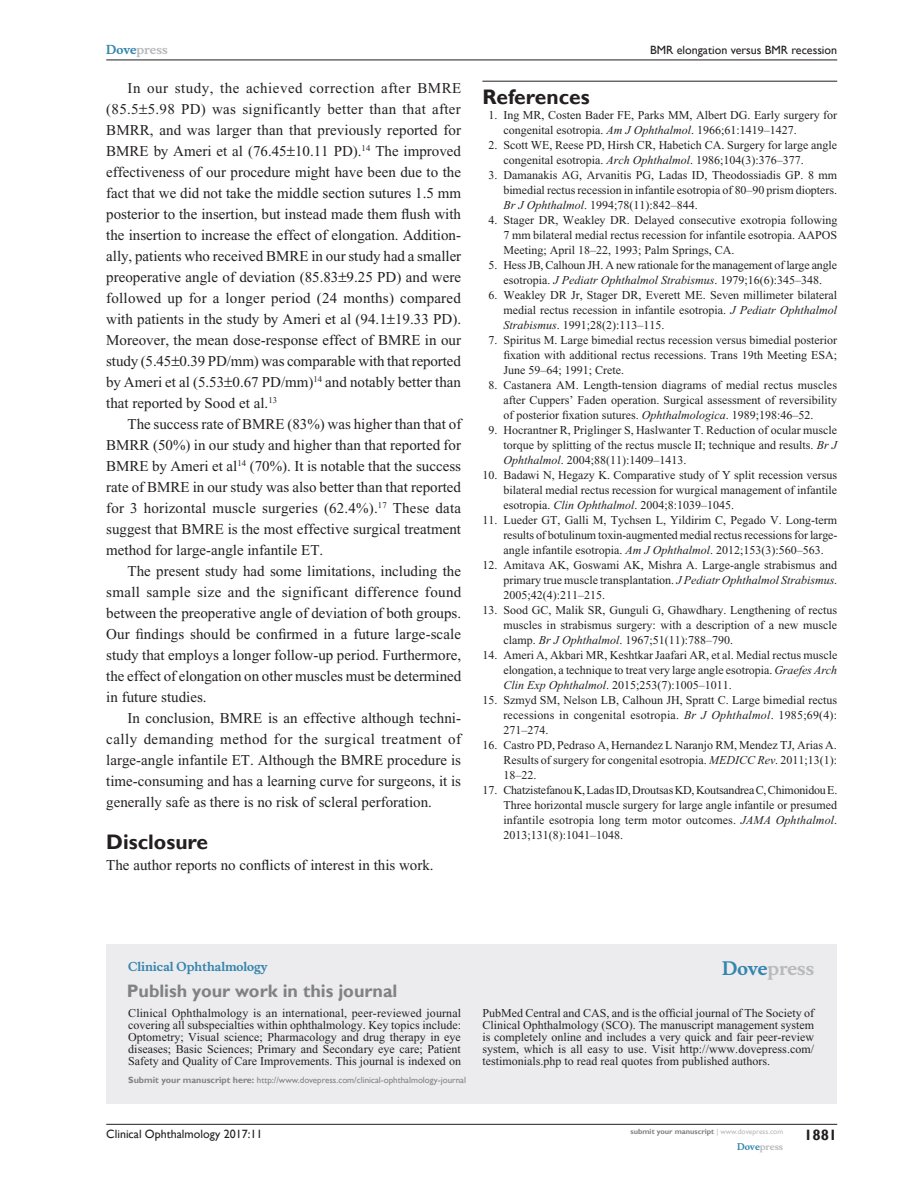
<style>
.page{position:relative;width:918px;height:1188px;background:#fff}
.page>*{position:absolute;margin:0;border:0;box-sizing:border-box;transform-origin:0 0}
.RefH{font:700 21px "Gill Sans";color:#231f20}
.PromBx-H1{font:700 18px "Gill Sans";color:#808285}
.PromBx-Brand{font:700 18px "Musee";color:#b8b9bc}
.Tx{font:15px/21px "Times New Roman";color:#231f20;text-align:justify}
.TxF{font:15px "Times New Roman";color:#231f20}
.t1{font:700 15px "Gill Sans";color:#231f20}
.RefNL2{font:12px/15px "Times New Roman";color:#231f20;text-align:justify}
.PromBx-Tx{font:12px/12px "Times New Roman";color:#231f20;text-align:justify}
.t2{font:12px "Gill Sans";color:#231f20}
.PromBx-JrnlName{font:700 12px "Musee";color:#3485ae}
.t3{font:700 12px "Musee";color:#b8b9bc}
.PromBx-SubmitMssWebA{font:9px "Gill Sans";color:#808285}
.t4{font:700 9px "Musee";color:#b8b9bc}
.t5{font:700 7.5px "Gill Sans";color:#808285}
.s1{color:#3485ae}
.s2{font-style:italic}
.s3{font-weight:700}
.s4{font-weight:400;color:#b8b9bc}
</style>
<div class="page">
<div style="left:106px;top:944px;width:731px;height:159px;background:#ececee"></div>
<hr style="left:106px;top:1124px;width:731px;height:1px;background:#231f20">
<hr style="left:106px;top:60px;width:731px;height:1px;background:#231f20">
<hr style="left:482px;top:81px;width:355px;height:1px;background:#231f20">
<p class="t3" style="left:106px;top:43px;width:63px"><span class="s1">Dove</span>press</p>
<p class="Tx" style="left:106px;top:77px;width:357px;text-indent:21px">In our study, the achieved correction after BMRE (85.5 5.98 PD) was significantly better than that after BMRR, and was larger than that previously reported for BMRE by Ameri et al (76.45 10.11 PD).<sup>14</sup> The improved effectiveness of our procedure might have been due to the fact that we did not take the middle section sutures 1.5 mm posterior to the insertion, but instead made them flush with the insertion to increase the effect of elongation. Addition&shy;ally, patients who received BMRE in our study had a smaller preoperative angle of deviation (85.83 9.25 PD) and were followed up for a longer period (24 months) compared with patients in the study by Ameri et al (94.1 19.33 PD).<br>Moreover, the mean dose-response effect of BMRE in our study (5.45 0.39 PD/mm) was comparable with that reported by Ameri et al (5.53 0.67 PD/mm)<sup>14</sup> and notably better than that reported by Sood et al.<sup>13</sup></p>
<p class="Tx" style="left:106px;top:413px;width:357px;text-indent:21px">The success rate of BMRE (83%) was higher than that of BMRR (50%) in our study and higher than that reported for BMRE by Ameri et al<sup>14</sup> (70%). It is notable that the success rate of BMRE in our study was also better than that reported for 3 horizontal muscle surgeries (62.4%).<sup>17</sup> These data suggest that BMRE is the most effective surgical treatment method for large-angle infantile ET.</p>
<p class="Tx" style="left:106px;top:560px;width:357px;text-indent:21px">The present study had some limitations, including the small sample size and the significant difference found between the preoperative angle of deviation of both groups.<br>Our findings should be confirmed in a future large-scale study that employs a longer follow-up period. Furthermore, the effect of elongation on other muscles must be determined in future studies.</p>
<p class="Tx" style="left:106px;top:707px;width:356px;text-indent:21px">In conclusion, BMRE is an effective although techni&shy;cally demanding method for the surgical treatment of large-angle infantile ET. Although the BMRE procedure is time-consuming and has a learning curve for surgeons, it is generally safe as there is no risk of scleral perforation.</p>
<h1 class="RefH" style="left:106px;top:829px;width:103px">Disclosure</h1>
<p class="TxF" style="left:106px;top:856px;width:329px">The author reports no conflicts of interest in this work.</p>
<p class="t2" style="left:650px;top:43px;width:189px">BMR elongation versus BMR recession</p>
<p class="RefH" style="left:482px;top:84px;width:109px">References</p>
<p class="RefNL2" style="left:503px;top:108px;width:335px;text-indent:-15px">1. Ing MR, Costen Bader FE, Parks MM, Albert DG. Early surgery for congenital esotropia. <span class="s2">Am J Ophthalmol</span>. 1966;61:1419–1427.</p>
<p class="RefNL2" style="left:503px;top:138px;width:335px;text-indent:-15px">2. Scott WE, Reese PD, Hirsh CR, Habetich CA. Surgery for large angle congenital esotropia. <span class="s2">Arch Ophthalmol</span>. 1986;104(3):376–377.</p>
<p class="RefNL2" style="left:503px;top:168px;width:335px;text-indent:-15px">3. Damanakis AG, Arvanitis PG, Ladas ID, Theodossiadis GP. 8 mm bimedial rectus recession in infantile esotropia of 80–90 prism diopters.<br><span class="s2">Br J Ophthalmol</span>. 1994;78(11):842–844.</p>
<p class="RefNL2" style="left:503px;top:213px;width:336px;text-indent:-15px">4. Stager DR, Weakley DR. Delayed consecutive exotropia following 7 mm bilateral medial rectus recession for infantile esotropia. AAPOS Meeting; April 18–22, 1993; Palm Springs, CA.</p>
<p class="RefNL2" style="left:488px;top:258px;width:350px;text-align:center">5. Hess JB, Calhoun JH. A new rationale for the management of large angle esotropia. <span class="s2">J Pediatr Ophthalmol Strabismus</span>. 1979;16(6):345–348.</p>
<p class="RefNL2" style="left:503px;top:288px;width:335px;text-indent:-15px">6. Weakley DR Jr, Stager DR, Everett ME. Seven millimeter bilateral medial rectus recession in infantile esotropia. <span class="s2">J Pediatr Ophthalmol Strabismus</span>. 1991;28(2):113–115.</p>
<p class="RefNL2" style="left:503px;top:333px;width:335px;text-indent:-15px">7. Spiritus M. Large bimedial rectus recession versus bimedial posterior fixation with additional rectus recessions. Trans 19th Meeting ESA; June 59–64; 1991; Crete.</p>
<p class="RefNL2" style="left:503px;top:378px;width:335px;text-indent:-15px">8. Castanera AM. Length-tension diagrams of medial rectus muscles after Cuppers’ Faden operation. Surgical assessment of reversibility of posterior fixation sutures. <span class="s2">Ophthalmologica</span>. 1989;198:46–52.</p>
<p class="RefNL2" style="left:503px;top:423px;width:335px;text-indent:-15px">9. Hocrantner R, Priglinger S, Haslwanter T. Reduction of ocular muscle torque by splitting of the rectus muscle II; technique and results. <span class="s2">Br J Ophthalmol</span>. 2004;88(11):1409–1413.</p>
<p class="RefNL2" style="left:503px;top:468px;width:335px;text-indent:-21px">10. Badawi N, Hegazy K. Comparative study of Y split recession versus bilateral medial rectus recession for wurgical management of infantile esotropia. <span class="s2">Clin Ophthalmol</span>. 2004;8:1039–1045.</p>
<p class="RefNL2" style="left:503px;top:513px;width:336px;text-indent:-21px">11. Lueder GT, Galli M, Tychsen L, Yildirim C, Pegado V. Long-term results of botulinum toxin-augmented medial rectus recessions for large&shy;angle infantile esotropia. <span class="s2">Am J Ophthalmol</span>. 2012;153(3):560–563.</p>
<p class="RefNL2" style="left:503px;top:558px;width:335px;text-indent:-21px">12. Amitava AK, Goswami AK, Mishra A. Large-angle strabismus and primary true muscle transplantation. <span class="s2">J Pediatr Ophthalmol Strabismus</span>.<br>2005;42(4):211–215.</p>
<p class="RefNL2" style="left:503px;top:603px;width:335px;text-indent:-21px">13. Sood GC, Malik SR, Gunguli G, Ghawdhary. Lengthening of rectus muscles in strabismus surgery: with a description of a new muscle clamp. <span class="s2">Br J Ophthalmol</span>. 1967;51(11):788–790.</p>
<p class="RefNL2" style="left:503px;top:648px;width:335px;text-indent:-21px">14. Ameri A, Akbari MR, Keshtkar Jaafari AR, et al. Medial rectus muscle elongation, a technique to treat very large angle esotropia. <span class="s2">Graefes Arch Clin Exp Ophthalmol</span>. 2015;253(7):1005–1011.</p>
<p class="RefNL2" style="left:503px;top:693px;width:335px;text-indent:-21px">15. Szmyd SM, Nelson LB, Calhoun JH, Spratt C. Large bimedial rectus recessions in congenital esotropia. <span class="s2">Br J Ophthalmol</span>. 1985;69(4):<br>271–274.</p>
<p class="RefNL2" style="left:503px;top:738px;width:335px;text-indent:-21px">16. Castro PD, Pedraso A, Hernandez L Naranjo RM, Mendez TJ, Arias A.<br>Results of surgery for congenital esotropia. <span class="s2">MEDICC Rev</span>. 2011;13(1):<br>18–22.</p>
<p class="RefNL2" style="left:503px;top:783px;width:335px;text-indent:-21px">17. Chatzistefanou K, Ladas ID, Droutsas KD, Koutsandrea C, Chimonidou E.<br>Three horizontal muscle surgery for large angle infantile or presumed infantile esotropia long term motor outcomes. <span class="s2">JAMA Ophthalmol</span>.<br>2013;131(8):1041–1048.</p>
<p class="PromBx-JrnlName" style="left:128px;top:959px;width:141px">Clinical Ophthalmology</p>
<p class="PromBx-H1" style="left:127px;top:980px;width:272px">Publish your work in this journal</p>
<p class="PromBx-Brand" style="left:722px;top:958px;width:94px"><span class="s1">Dove</span>press</p>
<p class="PromBx-Tx" style="left:128px;top:1007px;width:334px">Clinical Ophthalmology is an international, peer-reviewed journal covering all subspecialties within ophthalmology. Key topics include:<br>Optometry; Visual science; Pharmacology and drug therapy in eye diseases; Basic Sciences; Primary and Secondary eye care; Patient Safety and Quality of Care Improvements. This journal is indexed on</p>
<p class="PromBx-Tx" style="left:482px;top:1007px;width:333px">PubMed Central and CAS, and is the official journal of The Society of Clinical Ophthalmology (SCO). The manuscript management system is completely online and includes a very quick and fair peer-review system, which is all easy to use. Visit http://www.dovepress.com/ testimonials.php to read real quotes from published authors.</p>
<p class="PromBx-SubmitMssWebA" style="left:128px;top:1075px;width:339px"><span class="s3">Submit your manuscript here:</span> http://www.dovepress.com/clinical-ophthalmology-journal</p>
<p class="t2" style="left:106px;top:1127px;width:158px">Clinical Ophthalmology 2017:11</p>
<p class="t5" style="left:631px;top:1127px;width:154px">submit your manuscript <span class="s4">| www.dovepress.com</span></p>
<p class="t4" style="left:737px;top:1141px;width:48px"><span class="s1">Dove</span>press</p>
<p class="t1" style="left:804px;top:1126px;width:35px">1881</p>
</div>
